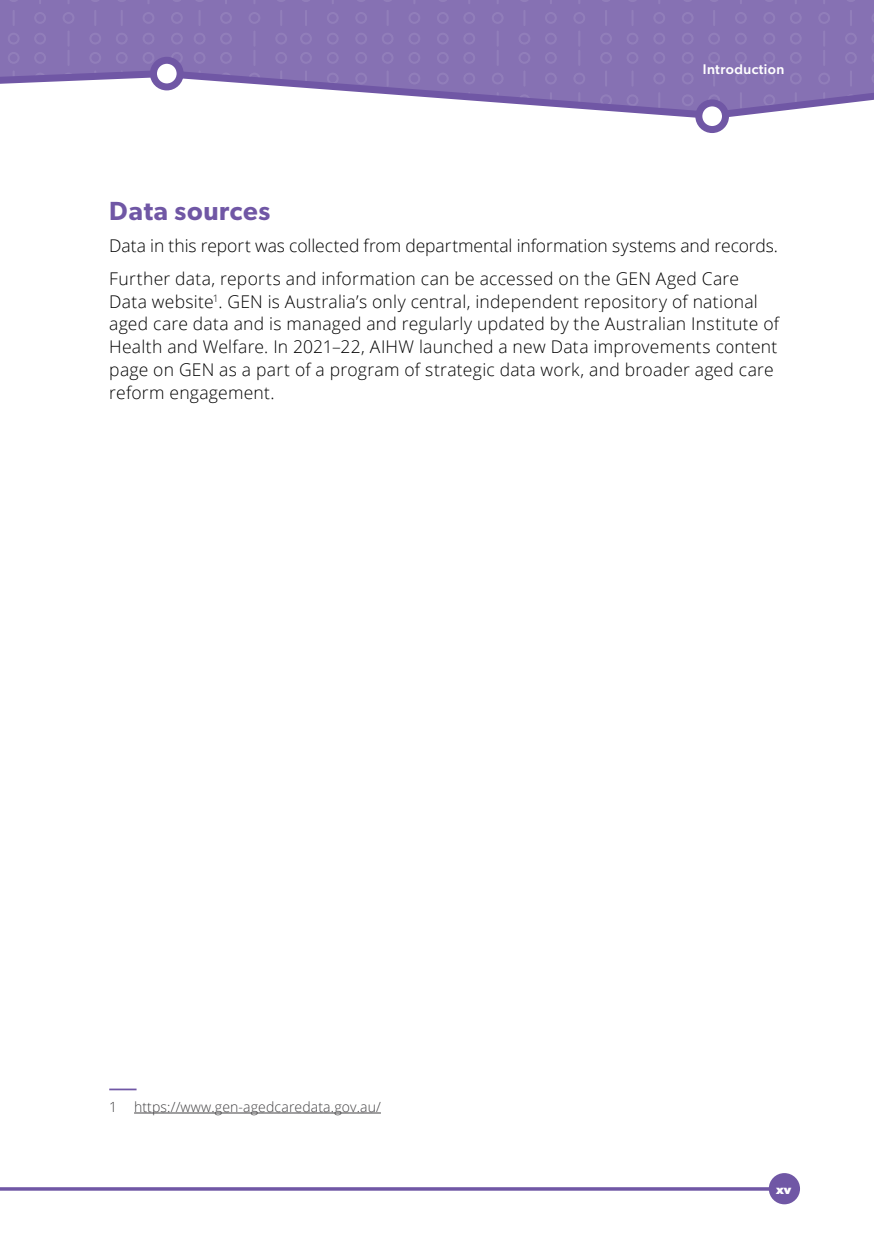
<style>
.page{position:relative;width:874px;height:1241px;background:#fff}
.page>*{position:absolute;margin:0;border:0;box-sizing:border-box;transform-origin:0 0}
.t1{font:600 26.25px "Gibson";letter-spacing:.025em;color:#7057a5}
.Body{font:300 17.5px/22.8px "Open Sans";letter-spacing:.015em;color:#000}
.Body-2{font:300 17.5px "Open Sans";letter-spacing:-.005em;color:#000}
.Footnote_text{font:300 14px "Open Sans";letter-spacing:.01em;color:#414042}
.t2{font:500 14px "Gibson";letter-spacing:.03em;color:#fff}
.t3{font:700 12.25px "Gibson";color:#fff}
</style>
<div class="page">
<svg style="left:0;top:0;width:873px;height:133px"></svg>
<div style="left:768px;top:1172px;width:31px;height:32px;background:#7057a5;border-radius:50%"></div>
<div style="left:698px;top:103px;width:27px;height:26px;background:#fff;border-radius:50%"></div>
<div style="left:695px;top:99px;width:33px;height:34px;border:7px solid #7057a5;border-radius:50%"></div>
<div style="left:153px;top:60px;width:27px;height:27px;background:#fff;border-radius:50%"></div>
<div style="left:150px;top:57px;width:33px;height:33px;border:7px solid #7057a5;border-radius:50%"></div>
<svg style="left:0;top:1186px;width:769px;height:4px"></svg>
<hr style="left:109px;top:1088px;width:27px;height:2px;background:#7057a5">
<hr style="left:134px;top:1112px;width:247px;height:1px;background:#414042">
<p class="t2" style="left:702px;top:60px;width:83px">Introduction</p>
<h2 class="t1" style="left:109px;top:195px;width:163px">Data sources</h2>
<p class="Body-2" style="left:109px;top:234px;width:670px">Data in this report was collected from departmental information systems and records.</p>
<p class="Body" style="left:109px;top:267px;width:671px">Further data, reports and information can be accessed on the GEN Aged Care Data website<sup>1</sup>. GEN is Australia’s only central, independent repository of national aged care data and is managed and regularly updated by the Australian Institute of Health and Welfare. In 2021–22, AIHW launched a new Data improvements content page on GEN as a part of a program of strategic data work, and broader aged care reform engagement.</p>
<p class="Footnote_text" style="left:109px;top:1097px;width:273px">1 https://www.gen-agedcaredata.gov.au/</p>
<p class="t3" style="left:775px;top:1181px;width:17px">xv</p>
</div>
